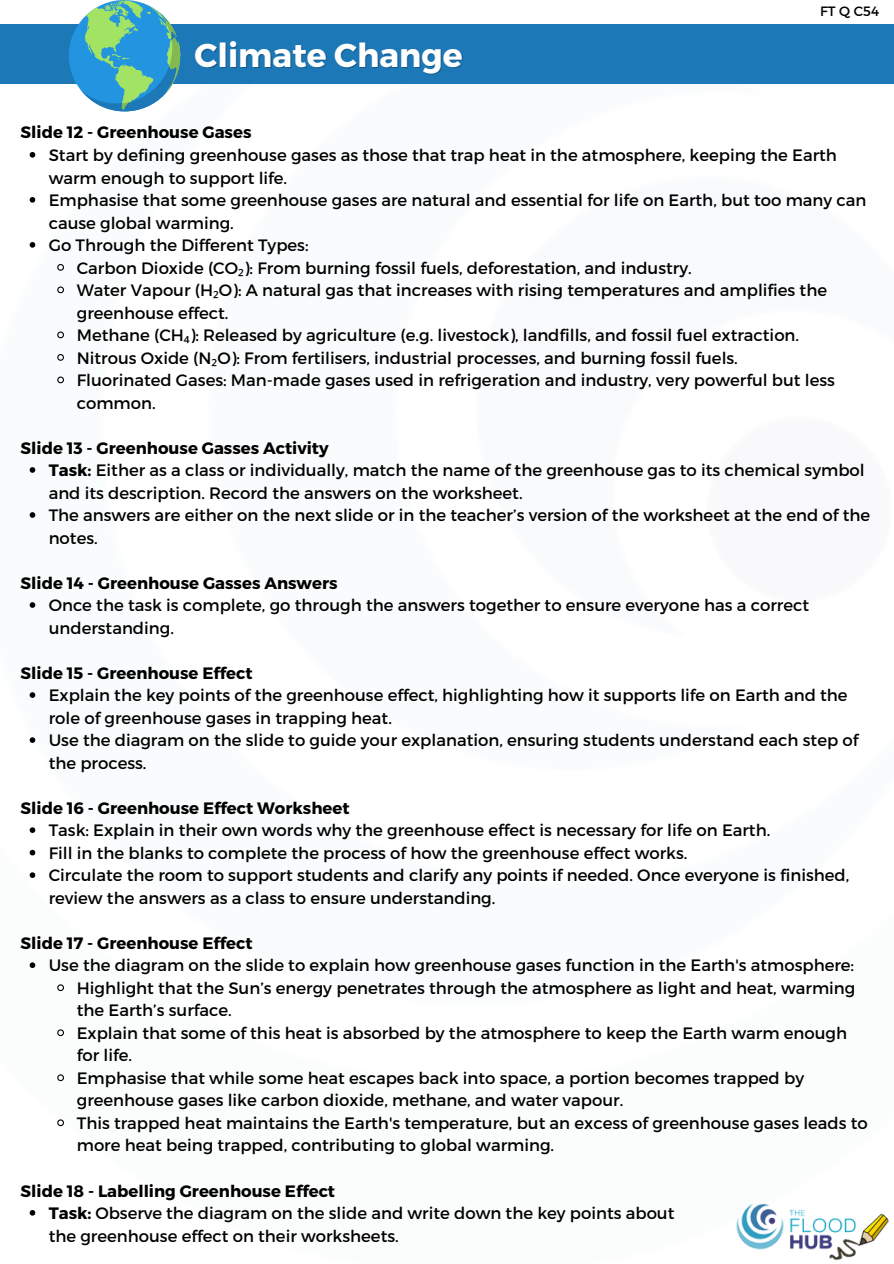
<style>
.page{position:relative;width:894px;height:1264px;background:#fff}
.page>*{position:absolute;margin:0;border:0;box-sizing:border-box;transform-origin:0 0}
.t1{font:700 33px "Montserrat";color:#fff}
.t2{font:16.5px/22.5px "Montserrat";color:#000}
.t3{font:700 16.5px "Montserrat";color:#000}
.t4{font:13.5px "Montserrat";color:#000}
.s1{font-family:"Noto Sans"}
.s2{font-weight:700}
</style>
<div class="page">
<div style="left:0;top:24px;width:893px;height:60px;background:#1c78b6"></div>
<div style="left:69px;top:0;width:111px;height:111px;background:#2394e0;border-radius:50%"></div>
<svg style="left:81px;top:0;width:99px;height:111px"></svg>
<svg style="left:30px;top:152px;width:5px;height:6px"></svg>
<svg style="left:30px;top:197px;width:5px;height:6px"></svg>
<svg style="left:30px;top:242px;width:5px;height:6px"></svg>
<svg style="left:57px;top:264px;width:7px;height:7px"></svg>
<svg style="left:57px;top:286px;width:7px;height:8px"></svg>
<svg style="left:57px;top:331px;width:7px;height:8px"></svg>
<svg style="left:57px;top:354px;width:7px;height:7px"></svg>
<svg style="left:57px;top:376px;width:7px;height:8px"></svg>
<svg style="left:30px;top:467px;width:5px;height:6px"></svg>
<svg style="left:30px;top:512px;width:5px;height:6px"></svg>
<svg style="left:30px;top:602px;width:5px;height:6px"></svg>
<svg style="left:30px;top:692px;width:5px;height:6px"></svg>
<svg style="left:30px;top:737px;width:5px;height:6px"></svg>
<svg style="left:30px;top:827px;width:5px;height:6px"></svg>
<svg style="left:30px;top:849px;width:5px;height:6px"></svg>
<svg style="left:30px;top:872px;width:5px;height:6px"></svg>
<svg style="left:30px;top:962px;width:5px;height:6px"></svg>
<svg style="left:57px;top:984px;width:7px;height:7px"></svg>
<svg style="left:57px;top:1029px;width:7px;height:7px"></svg>
<svg style="left:57px;top:1074px;width:7px;height:7px"></svg>
<svg style="left:57px;top:1119px;width:7px;height:7px"></svg>
<svg style="left:30px;top:1210px;width:5px;height:5px"></svg>
<img style="left:736px;top:1204px;width:153px;height:56px">
<p class="t1" style="left:194px;top:34px;width:269px">Climate Change</p>
<p class="t4" style="left:820px;top:3px;width:60px">FT Q C54</p>
<p class="t3" style="left:21px;top:122px;width:232px">Slide 12 - Greenhouse Gases</p>
<p class="t2" style="left:49px;top:143px;width:789px">Start by defining greenhouse gases as those that trap heat in the atmosphere, keeping the Earth warm enough to support life.</p>
<h1 class="t2" style="left:49px;top:188px;width:819px">Emphasise that some greenhouse gases are natural and essential for life on Earth, but too many can cause global warming.</h1>
<h2 class="t2" style="left:49px;top:233px;width:261px">Go Through the Different Types:</h2>
<p class="t2" style="left:77px;top:255px;width:616px">Carbon Dioxide (CO<span class="s1">₂</span>): From burning fossil fuels, deforestation, and industry.</p>
<p class="t2" style="left:77px;top:278px;width:751px">Water Vapour (H<span class="s1">₂</span>O): A natural gas that increases with rising temperatures and amplifies the greenhouse effect.</p>
<p class="t2" style="left:77px;top:323px;width:723px">Methane (CH<span class="s1">₄</span>): Released by agriculture (e.g. livestock), landfills, and fossil fuel extraction.</p>
<p class="t2" style="left:77px;top:345px;width:662px">Nitrous Oxide (N<span class="s1">₂</span>O): From fertilisers, industrial processes, and burning fossil fuels.</p>
<p class="t2" style="left:77px;top:368px;width:759px">Fluorinated Gases: Man-made gases used in refrigeration and industry, very powerful but less common.</p>
<p class="t3" style="left:21px;top:437px;width:309px">Slide 13 - Greenhouse Gasses Activity</p>
<p class="t2" style="left:49px;top:458px;width:817px"><span class="s2">Task:</span> Either as a class or individually, match the name of the greenhouse gas to its chemical symbol and its description. Record the answers on the worksheet.</p>
<p class="t2" style="left:49px;top:503px;width:822px">The answers are either on the next slide or in the teacher’s version of the worksheet at the end of the notes.</p>
<h2 class="t3" style="left:21px;top:572px;width:318px">Slide 14 - Greenhouse Gasses Answers</h2>
<p class="t2" style="left:49px;top:593px;width:761px">Once the task is complete, go through the answers together to ensure everyone has a correct understanding.</p>
<p class="t3" style="left:21px;top:662px;width:233px">Slide 15 - Greenhouse Effect</p>
<h2 class="t2" style="left:49px;top:683px;width:800px">Explain the key points of the greenhouse effect, highlighting how it supports life on Earth and the role of greenhouse gases in trapping heat.</h2>
<p class="t2" style="left:49px;top:728px;width:811px">Use the diagram on the slide to guide your explanation, ensuring students understand each step of the process.</p>
<h2 class="t3" style="left:21px;top:797px;width:330px">Slide 16 - Greenhouse Effect Worksheet</h2>
<p class="t2" style="left:49px;top:818px;width:723px">Task: Explain in their own words why the greenhouse effect is necessary for life on Earth.</p>
<p class="t2" style="left:49px;top:840px;width:640px">Fill in the blanks to complete the process of how the greenhouse effect works.</p>
<h2 class="t2" style="left:49px;top:863px;width:802px">Circulate the room to support students and clarify any points if needed. Once everyone is finished, review the answers as a class to ensure understanding.</h2>
<p class="t3" style="left:21px;top:932px;width:233px">Slide 17 - Greenhouse Effect</p>
<p class="t2" style="left:49px;top:953px;width:806px">Use the diagram on the slide to explain how greenhouse gases function in the Earth's atmosphere:</p>
<p class="t2" style="left:77px;top:975px;width:779px">Highlight that the Sun’s energy penetrates through the atmosphere as light and heat, warming the Earth’s surface.</p>
<h2 class="t2" style="left:77px;top:1020px;width:771px">Explain that some of this heat is absorbed by the atmosphere to keep the Earth warm enough for life.</h2>
<p class="t2" style="left:77px;top:1065px;width:728px">Emphasise that while some heat escapes back into space, a portion becomes trapped by greenhouse gases like carbon dioxide, methane, and water vapour.</p>
<p class="t2" style="left:77px;top:1110px;width:792px">This trapped heat maintains the Earth's temperature, but an excess of greenhouse gases leads to more heat being trapped, contributing to global warming.</p>
<p class="t3" style="left:21px;top:1179px;width:316px">Slide 18 - Labelling Greenhouse Effect</p>
<p class="t2" style="left:49px;top:1200px;width:627px"><span class="s2">Task:</span> Observe the diagram on the slide and write down the key points about the greenhouse effect on their worksheets.</p>
</div>
